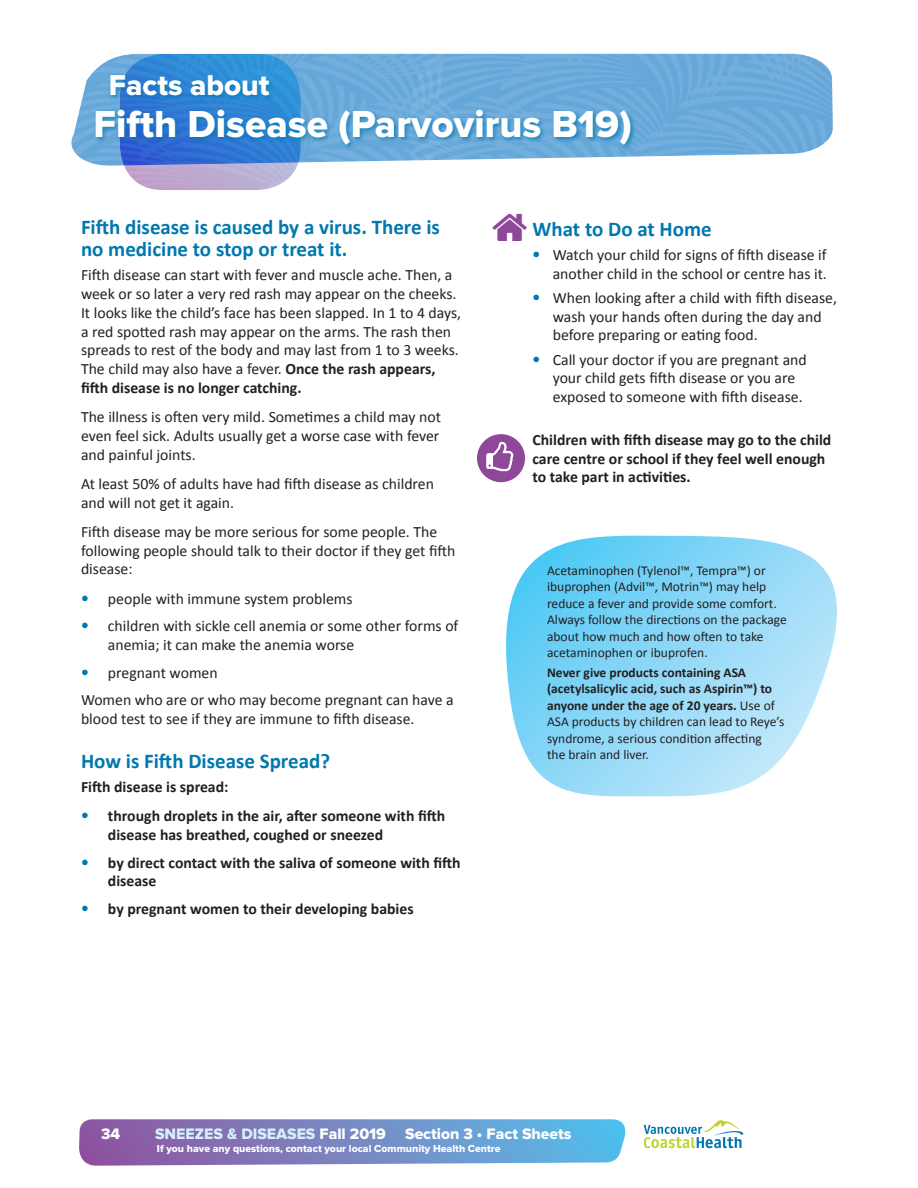
<style>
.page{position:relative;width:918px;height:1188px;background:#fff}
.page>*{position:absolute;margin:0;border:0;box-sizing:border-box;transform-origin:0 0}
.t1{font:39px "Proxima Nova Extrabld";color:#fff}
.t2{font:29.7px "Proxima Nova Extrabld";color:#fff}
.t3{font:700 21px/22.5px "Calibri";color:#0078ae}
.t4{font:15.75px/18.8px "Calibri";color:#231f20}
.t5{font:700 15.75px/18.8px "Calibri";color:#231f20}
.t6{font:15.75px "Proxima Nova Extrabld";color:#fff}
.t7{font:13.5px/16.5px "Calibri";color:#231f20}
.t8{font:700 13.5px/16.5px "Calibri";color:#231f20}
.t9{font:10.5px "Proxima Nova Extrabld";color:#fff}
.s1{font-weight:700}
.s2{font-family:"Meta Plus";color:#0078ae}
.s3{font-family:"Meta Plus";font-weight:400;color:#0078ae}
.s4{font-weight:400}
.s5{color:#d4effb}
</style>
<div class="page">
<svg style="left:79px;top:1119px;width:547px;height:47px;background:#7d8ec7"></svg>
<svg style="left:71px;top:53px;width:762px;height:137px"></svg>
<svg style="left:644px;top:1120px;width:99px;height:28px"></svg>
<svg style="left:120px;top:54px;width:181px;height:136px;background:#6d92d3"></svg>
<div style="left:94px;top:73px;width:543px;height:78px;background:#0078ae;opacity:.75"></div>
<svg style="left:506px;top:536px;width:331px;height:261px;background:#9dddf8"></svg>
<div style="left:477px;top:434px;width:48px;height:48px;background:#8f4799;border-radius:50%"></div>
<svg style="left:486px;top:442px;width:27px;height:29px"></svg>
<h2 class="t2" style="left:109px;top:68px;width:162px">Facts about</h2>
<h1 class="t1" style="left:94px;top:101px;width:540px">Fifth Disease (Parvovirus B19)</h1>
<h3 class="t3" style="left:81px;top:215px;width:360px">Fifth disease is caused by a virus. There is no medicine to stop or treat it.</h3>
<p class="t4" style="left:81px;top:265px;width:382px">Fifth disease can start with fever and muscle ache. Then, a week or so later a very red rash may appear on the cheeks.<br>It looks like the child’s face has been slapped. In 1 to 4 days, a red spotted rash may appear on the arms. The rash then spreads to rest of the body and may last from 1 to 3 weeks.<br>The child may also have a fever. <span class="s1">Once the rash appears, fifth disease is no longer catching.</span></p>
<p class="t4" style="left:81px;top:407px;width:361px;text-align:justify">The illness is often very mild. Sometimes a child may not even feel sick. Adults usually get a worse case with fever and painful joints.</p>
<p class="t4" style="left:81px;top:474px;width:355px">At least 50% of adults have had fifth disease as children and will not get it again.</p>
<p class="t4" style="left:81px;top:521px;width:376px">Fifth disease may be more serious for some people. The following people should talk to their doctor if they get fifth disease:</p>
<p class="t4" style="left:81px;top:588px;width:273px"><span class="s2">•</span> people with immune system problems</p>
<p class="t4" style="left:108px;top:616px;width:352px;text-indent:-27px"><span class="s2">•</span> children with sickle cell anemia or some other forms of anemia; it can make the anemia worse</p>
<p class="t4" style="left:81px;top:658px;width:374px;line-height:27.6px"><span class="s2">•</span> pregnant women<br>Women who are or who may become pregnant can have a</p>
<p class="t4" style="left:81px;top:709px;width:335px">blood test to see if they are immune to fifth disease.</p>
<h3 class="t3" style="left:81px;top:749px;width:251px">How is Fifth Disease Spread?</h3>
<p class="t5" style="left:81px;top:777px;width:149px">Fifth disease is spread:</p>
<p class="t5" style="left:108px;top:806px;width:339px;text-indent:-27px"><span class="s3">•</span> through droplets in the air, after someone with fifth disease has breathed, coughed or sneezed</p>
<p class="t5" style="left:108px;top:852px;width:354px;text-indent:-27px"><span class="s3">•</span> by direct contact with the saliva of someone with fifth disease</p>
<p class="t5" style="left:81px;top:899px;width:334px"><span class="s3">•</span> by pregnant women to their developing babies</p>
<h3 class="t3" style="left:532px;top:217px;width:181px">What to Do at Home</h3>
<p class="t4" style="left:532px;top:245px;width:296px;text-align:right"><span class="s2">•</span> Watch your child for signs of fifth disease if another child in the school or centre has it.</p>
<p class="t4" style="left:553px;top:288px;width:286px;text-indent:-20px"><span class="s2">•</span> When looking after a child with fifth disease, wash your hands often during the day and before preparing or eating food.</p>
<p class="t4" style="left:553px;top:349px;width:255px;text-indent:-20px"><span class="s2">•</span> Call your doctor if you are pregnant and your child gets fifth disease or you are exposed to someone with fifth disease.</p>
<p class="t5" style="left:532px;top:430px;width:300px">Children with fifth disease may go to the child care centre or school if they feel well enough to take part in activities.</p>
<p class="t7" style="left:547px;top:561px;width:241px">Acetaminophen (Tylenol™, Tempra™) or ibuprophen (Advil™, Motrin™) may help reduce a fever and provide some comfort.<br>Always follow the directions on the package about how much and how often to take acetaminophen or ibuprofen.</p>
<p class="t8" style="left:547px;top:664px;width:239px">Never give products containing ASA (acetylsalicylic acid, such as Aspirin™) to anyone under the age of 20 years. <span class="s4">Use of ASA products by children can lead to Reye’s syndrome, a serious condition affecting<br>the brain and liver.</span></p>
<p class="t6" style="left:101px;top:1125px;width:21px">34</p>
<p class="t6" style="left:155px;top:1125px;width:418px"><span class="s5">SNEEZES &amp; DISEASES</span> Fall 2019 Section 3 • Fact Sheets</p>
<p class="t9" style="left:157px;top:1143px;width:345px">If you have any questions, contact your local Community Health Centre</p>
</div>
